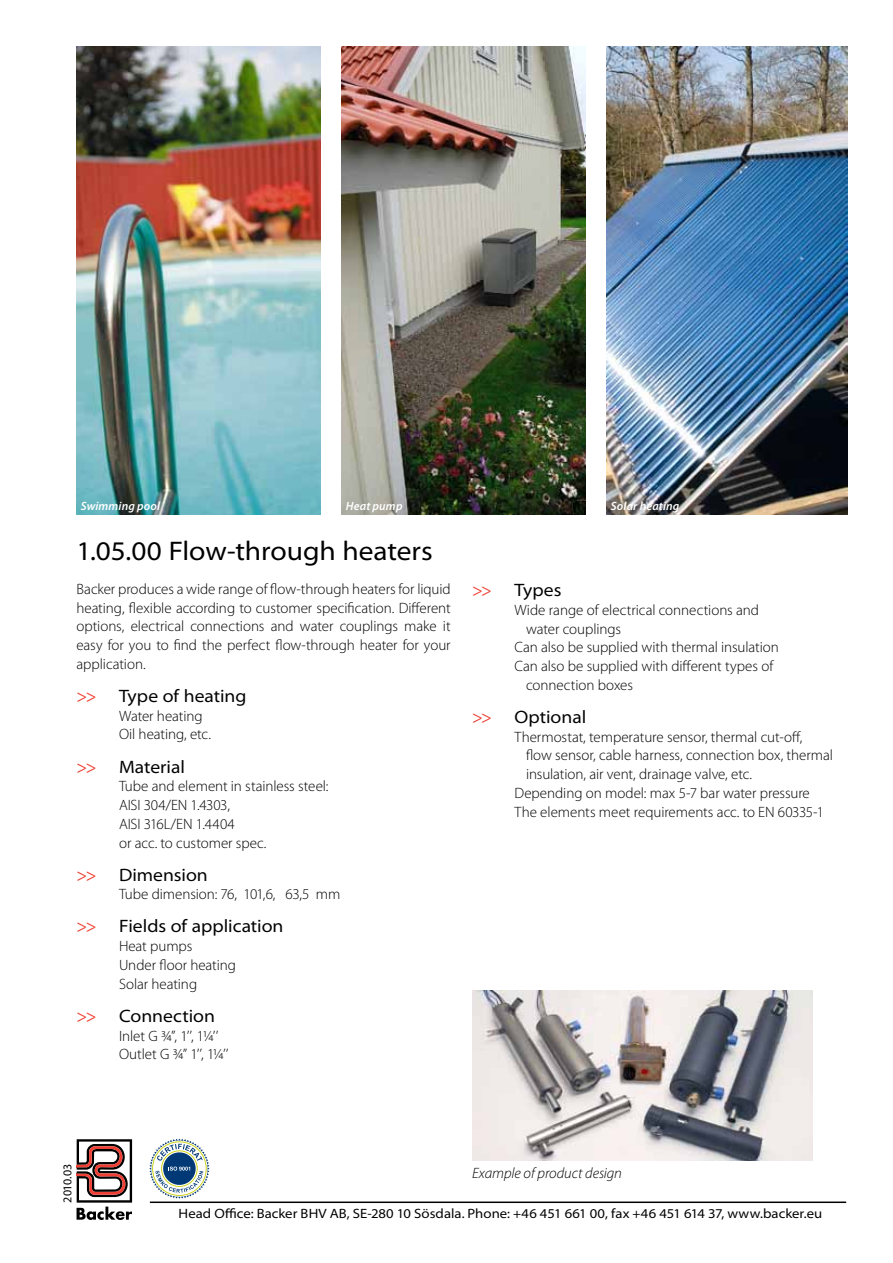
<style>
.page{position:relative;width:893px;height:1263px;background:#fff}
.page>*{position:absolute;margin:0;border:0;box-sizing:border-box;transform-origin:0 0}
.t1{font:semi-expanded 27px "Myriad Pro";letter-spacing:-.005em;color:#000}
.t2{font:semi-expanded 18px "Myriad Pro";color:#000}
.t3{font:semi-expanded 18px "Myriad Pro";color:#ef4135}
.t4{font:300 15px/18.8px "Myriad Pro";letter-spacing:-.005em;color:#000}
.t5{font:italic 300 15px "Myriad Pro";letter-spacing:-.005em;color:#000}
.t6{font:semi-expanded 13.5px "Myriad Pro";letter-spacing:.005em;color:#000}
.t7{font:italic 600 12px "Myriad Pro";letter-spacing:.015em;color:#fff}
.t8{font:12px "Myriad Pro";letter-spacing:-.02em;color:#000}
</style>
<div class="page">
<hr style="left:150px;top:1201px;width:696px;height:2px;background:#000">
<svg style="left:77px;top:1139px;width:55px;height:81px"></svg>
<svg style="left:149px;top:1138px;width:60px;height:60px"></svg>
<img style="left:607px;top:47px;width:240px;height:467px">
<img style="left:77px;top:47px;width:243px;height:467px">
<img style="left:342px;top:47px;width:243px;height:467px">
<img style="left:472px;top:991px;width:340px;height:170px">
<p class="t7" style="left:81px;top:499px;width:81px">Swimming pool</p>
<p class="t7" style="left:346px;top:499px;width:58px">Heat pump</p>
<p class="t7" style="left:611px;top:499px;width:70px">Solar heating</p>
<h1 class="t1" style="left:77px;top:536px;width:358px">1.05.00 Flow-through heaters</h1>
<p class="t4" style="left:77px;top:579px;width:376px;text-align:justify">Backer produces a wide range of flow-through heaters for liquid heating, flexible according to customer specification. Different options, electrical connections and water couplings make it easy for you to find the perfect flow-through heater for your application.</p>
<p class="t3" style="left:77px;top:686px;width:21px">&gt;&gt;</p>
<p class="t2" style="left:119px;top:686px;width:129px">Type of heating</p>
<p class="t4" style="left:119px;top:706px;width:93px">Water heating<br>Oil heating, etc.</p>
<p class="t3" style="left:77px;top:756px;width:21px">&gt;&gt;</p>
<p class="t2" style="left:119px;top:756px;width:67px">Material</p>
<p class="t4" style="left:119px;top:777px;width:211px">Tube and element in stainless steel:<br>AISI 304/EN 1.4303,<br>AISI 316L/EN 1.4404<br>or acc. to customer spec.</p>
<p class="t3" style="left:77px;top:865px;width:21px">&gt;&gt;</p>
<p class="t2" style="left:119px;top:865px;width:90px">Dimension</p>
<p class="t4" style="left:119px;top:885px;width:223px">Tube dimension: 76, 101,6, 63,5 mm</p>
<p class="t3" style="left:77px;top:916px;width:21px">&gt;&gt;</p>
<p class="t2" style="left:119px;top:916px;width:166px">Fields of application</p>
<p class="t4" style="left:119px;top:937px;width:118px">Heat pumps<br>Under floor heating<br>Solar heating</p>
<p class="t3" style="left:77px;top:1006px;width:21px">&gt;&gt;</p>
<p class="t2" style="left:119px;top:1006px;width:97px">Connection</p>
<p class="t4" style="left:119px;top:1026px;width:111px">Inlet G ¾”, 1’’, 1¼’’<br>Outlet G ¾” 1’’, 1¼’’</p>
<p class="t3" style="left:472px;top:580px;width:21px">&gt;&gt;</p>
<p class="t2" style="left:514px;top:580px;width:48px">Types</p>
<p class="t4" style="left:514px;top:600px;width:246px">Wide range of electrical connections and</p>
<p class="t4" style="left:526px;top:619px;width:97px">water couplings</p>
<p class="t4" style="left:514px;top:638px;width:266px">Can also be supplied with thermal insulation</p>
<p class="t4" style="left:514px;top:657px;width:260px">Can also be supplied with different types of</p>
<p class="t4" style="left:526px;top:675px;width:109px">connection boxes</p>
<p class="t3" style="left:472px;top:707px;width:21px">&gt;&gt;</p>
<p class="t2" style="left:514px;top:707px;width:73px">Optional</p>
<p class="t4" style="left:514px;top:727px;width:289px">Thermostat, temperature sensor, thermal cut-off,</p>
<p class="t4" style="left:526px;top:746px;width:309px">flow sensor, cable harness, connection box, thermal</p>
<p class="t4" style="left:526px;top:765px;width:228px">insulation, air vent, drainage valve, etc.</p>
<p class="t4" style="left:514px;top:783px;width:297px">Depending on model: max 5-7 bar water pressure</p>
<p class="t4" style="left:514px;top:802px;width:311px">The elements meet requirements acc. to EN 60335-1</p>
<p class="t8" style="left:60px;top:1202px;width:40px;rotate:-90deg">2010.03</p>
<p class="t5" style="left:472px;top:1163px;width:152px">Example of product design</p>
<p class="t6" style="left:179px;top:1206px;width:645px">Head Office: Backer BHV AB, SE-280 10 Sösdala. Phone: +46 451 661 00, fax +46 451 614 37, www.backer.eu</p>
</div>
